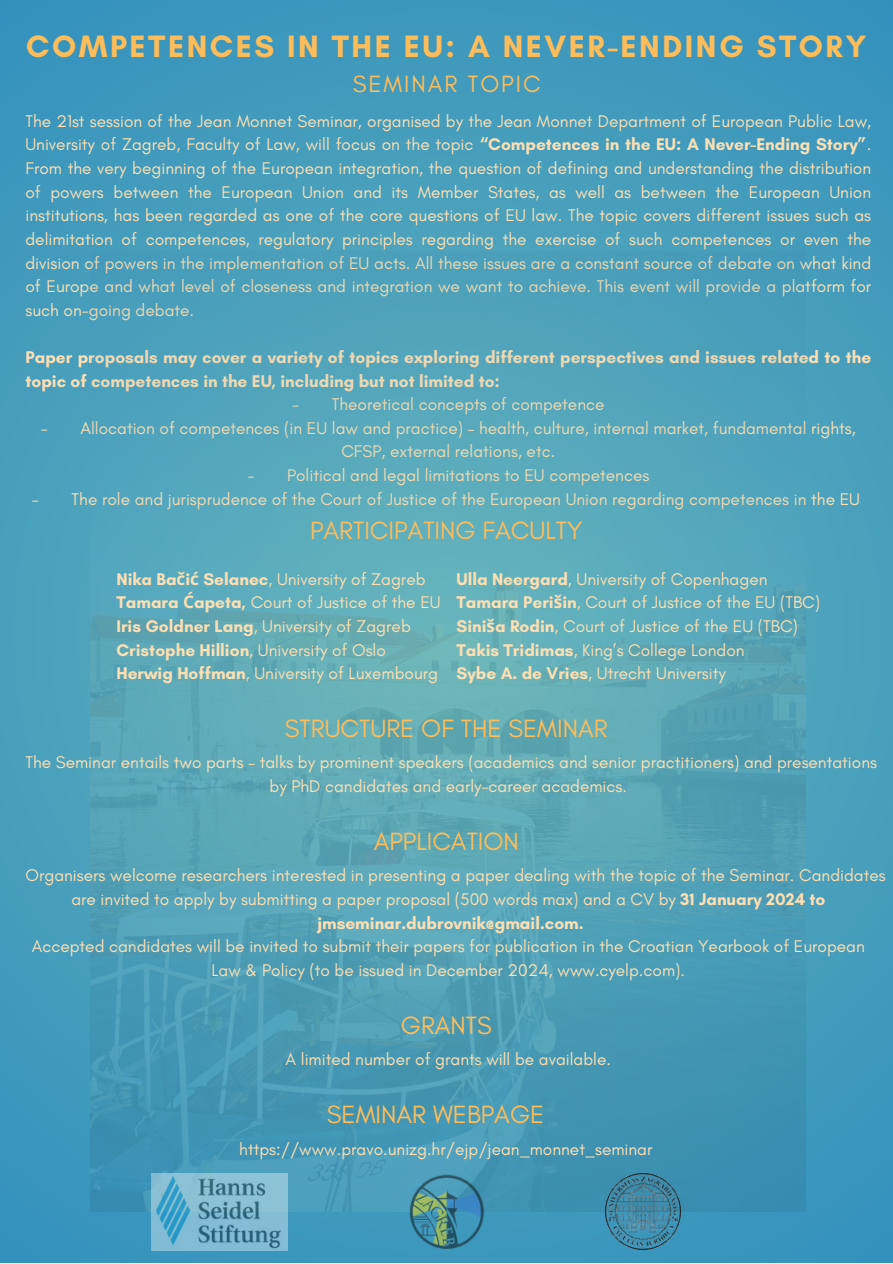
<style>
.page{position:relative;width:893px;height:1264px;background:#fff}
.page>*{position:absolute;margin:0;border:0;box-sizing:border-box;transform-origin:0 0}
.t1{font:700 31.5px "Glacial Indifference";letter-spacing:.08em;color:#ffbd59}
.t2{font:25.5px "Glacial Indifference";color:#ffbd59}
.t3{font:24px "Glacial Indifference";letter-spacing:.08em;color:#ffbd59}
.t4{font:17.25px/23.5px "Glacial Indifference";color:#fddfb2;text-align:center}
.t5{font:700 17.25px/23.5px "Glacial Indifference";color:#fddfb2}
.s1{font-weight:700}
.s2{font-family:"Noto Sans";font-weight:700}
</style>
<div class="page">
<div style="left:0;top:0;width:892px;height:1262px;background:#439bbc"></div>
<img style="left:91px;top:265px;width:714px;height:946px">
<img style="left:151px;top:1173px;width:136px;height:77px">
<img style="left:409px;top:1173px;width:75px;height:75px">
<img style="left:605px;top:1173px;width:75px;height:75px">
<p class="t1" style="left:26px;top:27px;width:841px">COMPETENCES IN THE EU: A NEVER-ENDING STORY</p>
<p class="t3" style="left:352px;top:69px;width:189px">SEMINAR TOPIC</p>
<p class="t4" style="left:25px;top:109px;width:847px;text-align:justify">The 21st session of the Jean Monnet Seminar, organised by the Jean Monnet Department of European Public Law, University of Zagreb, Faculty of Law, will focus on the topic <span class="s1">“Competences in the EU: A Never-Ending Story”</span>.<br>From the very beginning of the European integration, the question of defining and understanding the distribution of powers between the European Union and its Member States, as well as between the European Union institutions, has been regarded as one of the core questions of EU law. The topic covers different issues such as delimitation of competences, regulatory principles regarding the exercise of such competences or even the division of powers in the implementation of EU acts. All these issues are a constant source of debate on what kind of Europe and what level of closeness and integration we want to achieve. This event will provide a platform for such on-going debate.</p>
<p class="t5" style="left:25px;top:345px;width:847px">Paper proposals may cover a variety of topics exploring different perspectives and issues related to the topic of competences in the EU, including but not limited to:</p>
<p class="t4" style="left:292px;top:392px;width:314px">- Theoretical concepts of competence</p>
<p class="t4" style="left:41px;top:416px;width:816px">- Allocation of competences (in EU law and practice) – health, culture, internal market, fundamental rights,<br>CFSP, external relations, etc.</p>
<p class="t4" style="left:247px;top:463px;width:403px">- Political and legal limitations to EU competences</p>
<p class="t4" style="left:32px;top:487px;width:829px">- The role and jurisprudence of the Court of Justice of the European Union regarding competences in the EU</p>
<p class="t2" style="left:310px;top:515px;width:274px">PARTICIPATING FACULTY</p>
<p class="t4" style="left:116px;top:567px;width:310px"><span class="s1">Nika Ba</span><span class="s2">č</span><span class="s1">i</span><span class="s2">ć</span> <span class="s1">Selanec</span>, University of Zagreb</p>
<p class="t4" style="left:116px;top:590px;width:326px"><span class="s1">Tamara</span> <span class="s2">Ć</span><span class="s1">apeta,</span> Court of Justice of the EU</p>
<p class="t4" style="left:116px;top:614px;width:296px"><span class="s1">Iris Goldner Lang</span>, University of Zagreb</p>
<p class="t4" style="left:116px;top:637px;width:271px"><span class="s1">Cristophe Hillion</span>, University of Oslo</p>
<p class="t4" style="left:116px;top:661px;width:323px"><span class="s1">Herwig Hoffman</span>, University of Luxembourg</p>
<p class="t4" style="left:456px;top:567px;width:312px"><span class="s1">Ulla Neergard</span>, University of Copenhagen</p>
<p class="t4" style="left:456px;top:590px;width:365px"><span class="s1">Tamara Peri</span><span class="s2">š</span><span class="s1">in</span>, Court of Justice of the EU (TBC)</p>
<p class="t4" style="left:456px;top:614px;width:343px"><span class="s1">Sini</span><span class="s2">š</span><span class="s1">a Rodin</span>, Court of Justice of the EU (TBC)</p>
<p class="t4" style="left:456px;top:637px;width:289px"><span class="s1">Takis Tridimas</span>, King’s College London</p>
<p class="t4" style="left:456px;top:661px;width:271px"><span class="s1">Sybe A. de Vries</span>, Utrecht University</p>
<p class="t2" style="left:285px;top:713px;width:324px">STRUCTURE OF THE SEMINAR</p>
<p class="t4" style="left:25px;top:750px;width:853px">The Seminar entails two parts – talks by prominent speakers (academics and senior practitioners) and presentations by PhD candidates and early-career academics.</p>
<p class="t2" style="left:373px;top:826px;width:147px">APPLICATION</p>
<p class="t4" style="left:25px;top:863px;width:861px">Organisers welcome researchers interested in presenting a paper dealing with the topic of the Seminar. Candidates</p>
<p class="t4" style="left:71px;top:887px;width:755px">are invited to apply by submitting a paper proposal (500 words max) and a CV by <span class="s1">31 January 2024 to</span></p>
<p class="t5" style="left:317px;top:910px;width:268px">jmseminar.dubrovnik@gmail.com.</p>
<p class="t4" style="left:32px;top:934px;width:834px">Accepted candidates will be invited to submit their papers for publication in the Croatian Yearbook of European<br>Law &amp; Policy (to be issued in December 2024, www.cyelp.com).</p>
<p class="t2" style="left:401px;top:1009px;width:92px">GRANTS</p>
<p class="t4" style="left:285px;top:1047px;width:327px">A limited number of grants will be available.</p>
<p class="t2" style="left:327px;top:1099px;width:219px">SEMINAR WEBPAGE</p>
<p class="t4" style="left:239px;top:1136px;width:414px">https://www.pravo.unizg.hr/ejp/jean_monnet_seminar</p>
</div>
